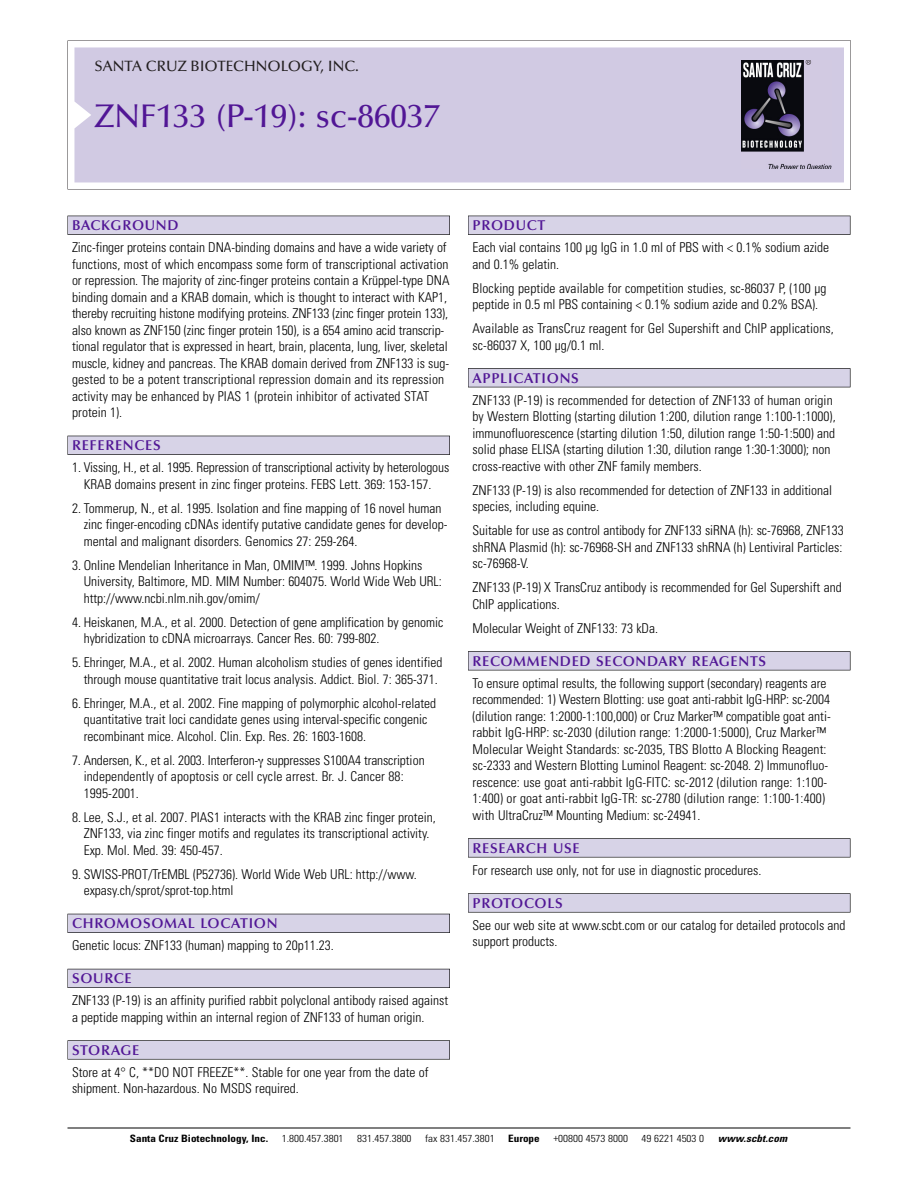
<style>
.page{position:relative;width:918px;height:1188px;background:#fff}
.page>*{position:absolute;margin:0;border:0;box-sizing:border-box;transform-origin:0 0}
.t1{font:500 33px "Optima";color:#511695}
.t2{font:500 15px "Optima";color:#231f20}
.t3{font:600 14.25px "Optima";letter-spacing:.05em;color:#511695}
.t4{font:300 condensed 13.5px/16.5px "Univers";color:#000}
.t5{font:300 condensed 10.2px "Univers";color:#000;scale:1.1 1}
.t6{font:700 condensed 10.2px "Univers";color:#000;scale:1.1 1}
.t7{font:italic 700 condensed 10.2px "Univers";letter-spacing:.005em;color:#000;scale:1.1 1}
</style>
<div class="page">
<svg style="left:68px;top:40px;width:783px;height:149px"></svg>
<div style="left:74px;top:47px;width:770px;height:135px;background:#d1cae3"></div>
<img style="left:741px;top:60px;width:90px;height:108px">
<div style="left:68px;top:216px;width:382px;height:19px;background:#525155"></div>
<div style="left:68px;top:216px;width:381px;height:18px;background:#d7d3e7"></div>
<div style="left:68px;top:436px;width:382px;height:19px;background:#515055"></div>
<div style="left:68px;top:436px;width:381px;height:18px;background:#d7d3e7"></div>
<div style="left:68px;top:914px;width:382px;height:19px;background:#525158"></div>
<div style="left:68px;top:914px;width:381px;height:18px;background:#d7d3e7"></div>
<div style="left:68px;top:969px;width:382px;height:19px;background:#54535a"></div>
<div style="left:68px;top:969px;width:381px;height:18px;background:#d7d3e7"></div>
<svg style="left:68px;top:1040px;width:382px;height:20px"></svg>
<div style="left:68px;top:1041px;width:381px;height:18px;background:#d7d3e7"></div>
<div style="left:468px;top:216px;width:382px;height:19px;background:#525155"></div>
<div style="left:468px;top:216px;width:382px;height:18px;background:#d7d3e7"></div>
<div style="left:468px;top:368px;width:382px;height:19px;background:#525155"></div>
<div style="left:468px;top:369px;width:382px;height:18px;background:#d7d3e7"></div>
<div style="left:468px;top:651px;width:382px;height:19px;background:#545357"></div>
<div style="left:468px;top:652px;width:382px;height:18px;background:#d7d3e7"></div>
<div style="left:468px;top:838px;width:382px;height:19px;background:#575759"></div>
<div style="left:468px;top:839px;width:382px;height:18px;background:#d7d3e7"></div>
<svg style="left:468px;top:893px;width:382px;height:20px"></svg>
<div style="left:468px;top:894px;width:382px;height:18px;background:#d7d3e7"></div>
<hr style="left:68px;top:1128px;width:782px;height:1px;background:#000">
<p class="t2" style="left:94px;top:61px;width:266px">SANTA CRUZ BIOTECHNOLOGY, INC.</p>
<h1 class="t1" style="left:94px;top:103px;width:347px">ZNF133 (P-19): sc-86037</h1>
<p class="t3" style="left:72px;top:219px;width:108px">BACKGROUND</p>
<p class="t4" style="left:72px;top:240px;width:379px">Zinc-finger proteins contain DNA-binding domains and have a wide variety of functions, most of which encompass some form of transcriptional activation or repression. The majority of zinc-finger proteins contain a Krüppel-type DNA binding domain and a KRAB domain, which is thought to interact with KAP1, thereby recruiting histone modifying proteins. ZNF133 (zinc finger protein 133), also known as ZNF150 (zinc finger protein 150), is a 654 amino acid transcrip&shy;tional regulator that is expressed in heart, brain, placenta, lung, liver, skeletal muscle, kidney and pancreas. The KRAB domain derived from ZNF133 is sug&shy;gested to be a potent transcriptional repression domain and its repression activity may be enhanced by PIAS 1 (protein inhibitor of activated STAT protein 1).</p>
<p class="t3" style="left:72px;top:440px;width:90px">REFERENCES</p>
<p class="t4" style="left:72px;top:460px;width:379px;text-align:center">1. Vissing, H., et al. 1995. Repression of transcriptional activity by heterologous<br>KRAB domains present in zinc finger proteins. FEBS Lett. 369: 153-157.</p>
<p class="t4" style="left:84px;top:501px;width:365px;text-indent:-12px">2. Tommerup, N., et al. 1995. Isolation and fine mapping of 16 novel human zinc finger-encoding cDNAs identify putative candidate genes for develop&shy;mental and malignant disorders. Genomics 27: 259-264.</p>
<p class="t4" style="left:84px;top:558px;width:360px;text-indent:-12px">3. Online Mendelian Inheritance in Man, OMIM™. 1999. Johns Hopkins<br>University, Baltimore, MD. MIM Number: 604075. World Wide Web URL: http://www.ncbi.nlm.nih.gov/omim/</p>
<p class="t4" style="left:84px;top:615px;width:361px;text-indent:-12px">4. Heiskanen, M.A., et al. 2000. Detection of gene amplification by genomic hybridization to cDNA microarrays. Cancer Res. 60: 799-802.</p>
<p class="t4" style="left:72px;top:655px;width:372px;text-align:center">5. Ehringer, M.A., et al. 2002. Human alcoholism studies of genes identified through mouse quantitative trait locus analysis. Addict. Biol. 7: 365-371.</p>
<p class="t4" style="left:84px;top:696px;width:354px;text-indent:-12px">6. Ehringer, M.A., et al. 2002. Fine mapping of polymorphic alcohol-related quantitative trait loci candidate genes using interval-specific congenic recombinant mice. Alcohol. Clin. Exp. Res. 26: 1603-1608.</p>
<p class="t4" style="left:84px;top:753px;width:343px;text-indent:-12px">7. Andersen, K., et al. 2003. Interferon- suppresses S100A4 transcription independently of apoptosis or cell cycle arrest. Br. J. Cancer 88:<br>1995-2001.</p>
<p class="t4" style="left:84px;top:810px;width:353px;text-indent:-12px">8. Lee, S.J., et al. 2007. PIAS1 interacts with the KRAB zinc finger protein,<br>ZNF133, via zinc finger motifs and regulates its transcriptional activity.<br>Exp. Mol. Med. 39: 450-457.</p>
<p class="t4" style="left:84px;top:867px;width:335px;text-indent:-12px">9. SWISS-PROT/TrEMBL (P52736). World Wide Web URL: http://www. expasy.ch/sprot/sprot-top.html</p>
<p class="t3" style="left:72px;top:918px;width:207px">CHROMOSOMAL LOCATION</p>
<p class="t4" style="left:72px;top:938px;width:263px">Genetic locus: ZNF133 (human) mapping to 20p11.23.</p>
<p class="t3" style="left:72px;top:973px;width:61px">SOURCE</p>
<p class="t4" style="left:72px;top:993px;width:378px">ZNF133 (P-19) is an affinity purified rabbit polyclonal antibody raised against a peptide mapping within an internal region of ZNF133 of human origin.</p>
<p class="t3" style="left:72px;top:1044px;width:69px">STORAGE</p>
<p class="t4" style="left:72px;top:1065px;width:358px">Store at 4° C, **DO NOT FREEZE**. Stable for one year from the date of shipment. Non-hazardous. No MSDS required.</p>
<p class="t3" style="left:473px;top:219px;width:74px">PRODUCT</p>
<p class="t4" style="left:473px;top:240px;width:358px">Each vial contains 100 µg IgG in 1.0 ml of PBS with &lt; 0.1% sodium azide and 0.1% gelatin.</p>
<p class="t4" style="left:473px;top:281px;width:356px">Blocking peptide available for competition studies, sc-86037 P, (100 µg peptide in 0.5 ml PBS containing &lt; 0.1% sodium azide and 0.2% BSA).</p>
<p class="t4" style="left:473px;top:321px;width:363px">Available as TransCruz reagent for Gel Supershift and ChIP applications, sc-86037 X, 100 µg/0.1 ml.</p>
<p class="t3" style="left:473px;top:372px;width:108px">APPLICATIONS</p>
<p class="t4" style="left:473px;top:393px;width:365px">ZNF133 (P-19) is recommended for detection of ZNF133 of human origin by Western Blotting (starting dilution 1:200, dilution range 1:100-1:1000), immunofluorescence (starting dilution 1:50, dilution range 1:50-1:500) and solid phase ELISA (starting dilution 1:30, dilution range 1:30-1:3000); non cross-reactive with other ZNF family members.</p>
<p class="t4" style="left:473px;top:483px;width:361px">ZNF133 (P-19) is also recommended for detection of ZNF133 in additional species, including equine.</p>
<p class="t4" style="left:473px;top:523px;width:373px;text-align:justify">Suitable for use as control antibody for ZNF133 siRNA (h): sc-76968, ZNF133 shRNA Plasmid (h): sc-76968-SH and ZNF133 shRNA (h) Lentiviral Particles: sc-76968-V.</p>
<p class="t4" style="left:473px;top:580px;width:371px">ZNF133 (P-19) X TransCruz antibody is recommended for Gel Supershift and<br>ChIP applications.</p>
<p class="t4" style="left:473px;top:621px;width:187px">Molecular Weight of ZNF133: 73 kDa.</p>
<p class="t3" style="left:473px;top:655px;width:295px">RECOMMENDED SECONDARY REAGENTS</p>
<p class="t4" style="left:473px;top:676px;width:360px">To ensure optimal results, the following support (secondary) reagents are recommended: 1) Western Blotting: use goat anti-rabbit IgG-HRP: sc-2004 (dilution range: 1:2000-1:100,000) or Cruz Marker™ compatible goat anti&shy;rabbit IgG-HRP: sc-2030 (dilution range: 1:2000-1:5000), Cruz Marker™ Molecular Weight Standards: sc-2035, TBS Blotto A Blocking Reagent: sc-2333 and Western Blotting Luminol Reagent: sc-2048. 2) Immunofluo&shy;rescence: use goat anti-rabbit IgG-FITC: sc-2012 (dilution range: 1:100- 1:400) or goat anti-rabbit IgG-TR: sc-2780 (dilution range: 1:100-1:400) with UltraCruz™ Mounting Medium: sc-24941.</p>
<p class="t3" style="left:473px;top:842px;width:109px">RESEARCH USE</p>
<p class="t4" style="left:473px;top:863px;width:290px">For research use only, not for use in diagnostic procedures.</p>
<p class="t3" style="left:473px;top:897px;width:92px">PROTOCOLS</p>
<p class="t4" style="left:473px;top:918px;width:375px">See our web site at www.scbt.com or our catalog for detailed protocols and support products.</p>
<p class="t6" style="left:130px;top:1135px;width:127px">Santa Cruz Biotechnology, Inc.</p>
<p class="t5" style="left:282px;top:1135px;width:58px">1.800.457.3801</p>
<p class="t5" style="left:357px;top:1135px;width:51px">831.457.3800</p>
<p class="t5" style="left:425px;top:1135px;width:65px">fax 831.457.3801</p>
<p class="t6" style="left:508px;top:1135px;width:30px">Europe</p>
<p class="t5" style="left:553px;top:1135px;width:69px">+00800 4573 8000</p>
<p class="t5" style="left:642px;top:1135px;width:58px">49 6221 4503 0</p>
<p class="t7" style="left:718px;top:1135px;width:64px">www.scbt.com</p>
</div>
